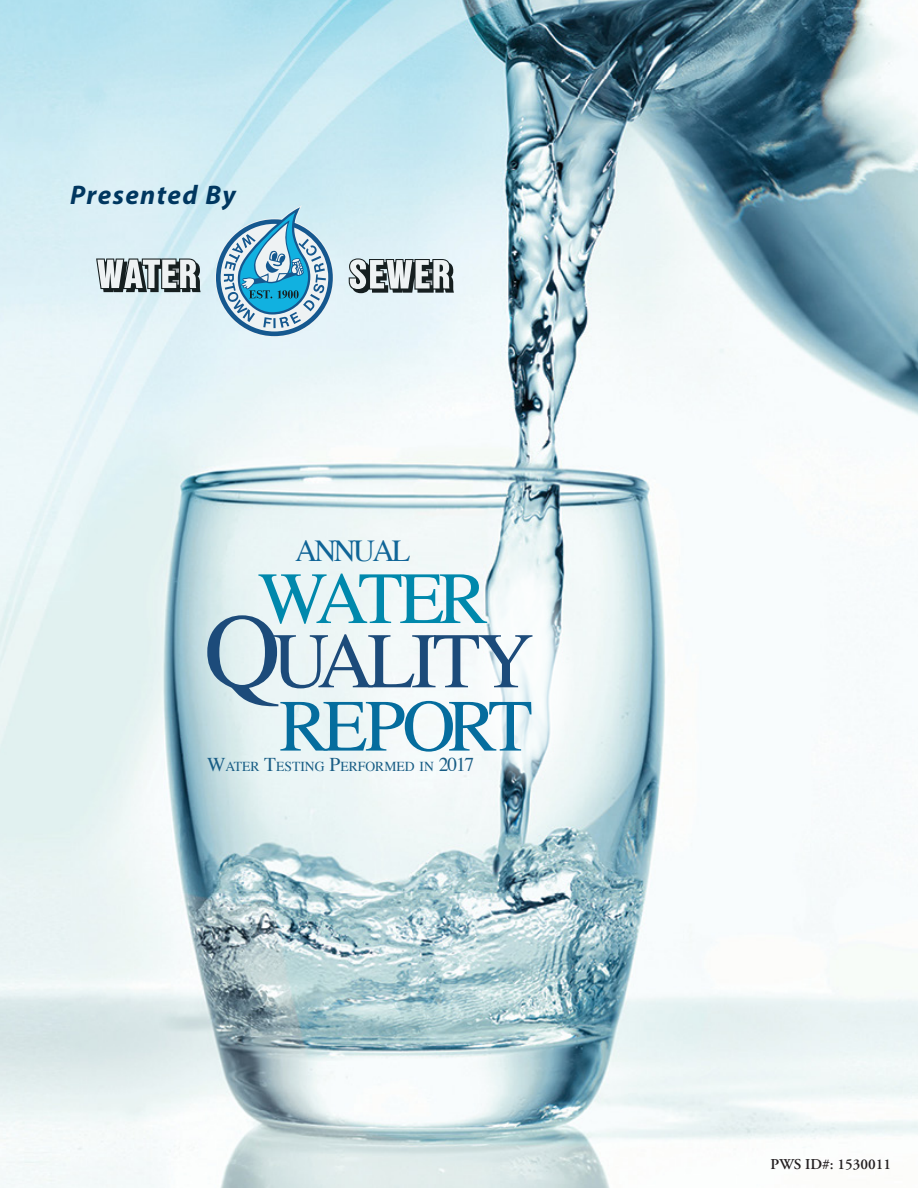
<style>
.page{position:relative;width:918px;height:1188px;background:#fff}
.page>*{position:absolute;margin:0;border:0;box-sizing:border-box;transform-origin:0 0}
.t1{font:78.75px "Times";letter-spacing:-.055em;color:#1c4b7a}
.t2{font:73.5px "Times";letter-spacing:-.08em;color:#056d9e}
.t3{font:73.5px "Times";color:#0088ac}
.t4{font:30.45px "Times";letter-spacing:-.085em;color:#11699d}
.Presented_By{font:italic 700 27px "Myriad Pro";letter-spacing:.05em;color:#003760}
.PWS_ID{font:600 15px "Adobe Garamond Pro";color:#231f20}
.t5{font:13.65px "Times";color:#185d85}
.s1{font-size:106.5px}
.s2{font-size:19.5px}
</style>
<div class="page">
<img style="left:0;top:0;width:918px;height:1188px">
<svg style="left:474px;top:560px;width:101px;height:228px;fill:#f6fafb"></svg>
<svg style="left:96px;top:205px;width:358px;height:132px;background:#b9d4de"></svg>
<p class="Presented_By" style="left:70px;top:177px;width:167px">Presented By</p>
<h3 class="t4" style="left:295px;top:522px;width:117px">ANNUAL</h3>
<p class="t3" style="left:258px;top:530px;width:101px">WATER</p>
<p class="t1" style="left:204px;top:587px;width:331px"><span class="s1">Q</span>UALITY</p>
<p class="t2" style="left:280px;top:657px;width:255px">REPORT</p>
<p class="t5" style="left:207px;top:754px;width:269px"><span class="s2">W</span>ATER <span class="s2">T</span>ESTING <span class="s2">P</span>ERFORMED IN <span class="s2">2017</span></p>
<p class="PWS_ID" style="left:771px;top:1155px;width:122px">PWS ID#: 1530011</p>
</div>
